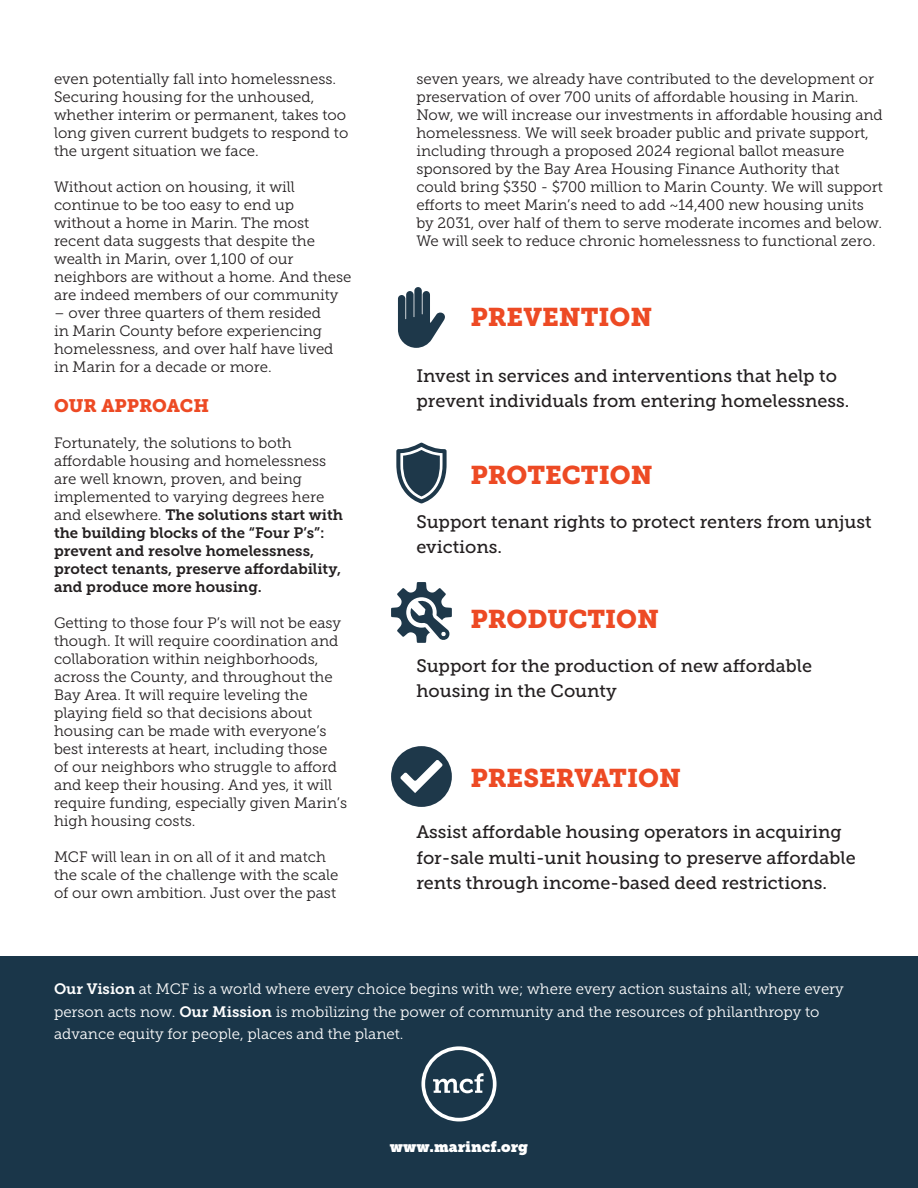
<style>
.page{position:relative;width:918px;height:1188px;background:#fff}
.page>*{position:absolute;margin:0;border:0;box-sizing:border-box;transform-origin:0 0}
.Paragraph_Style_2{font:25.5px "Museo Slab 900";color:#ed4a24}
.strategy_copy{font:18px/25.5px "Museo Slab 500";color:#231f20}
.t1{font:18px "Museo Slab 900";color:#ed4a24}
.ms_300_10pt{font:15px/18px "Museo Slab 300";color:#231f20}
.ms_300_10pt-2{font:15px/18px "Museo Slab 700";color:#231f20}
.t2{font:15px/22.5px "Museo Slab 300";color:#fff}
.t3{font:15px "Museo Slab";color:#fff}
.s1{font-family:"Museo Slab 300"}
.s2{font-family:"Museo Slab 700"}
</style>
<div class="page">
<svg style="left:398px;top:287px;width:47px;height:61px"></svg>
<svg style="left:396px;top:443px;width:51px;height:60px"></svg>
<svg style="left:391px;top:582px;width:61px;height:61px"></svg>
<svg style="left:391px;top:746px;width:61px;height:61px"></svg>
<div style="left:0;top:957px;width:918px;height:231px;background:#1a3649"></div>
<svg style="left:421px;top:1046px;width:76px;height:75px"></svg>
<p class="ms_300_10pt" style="left:54px;top:70px;width:296px">even potentially fall into homelessness.<br>Securing housing for the unhoused, whether interim or permanent, takes too long given current budgets to respond to the urgent situation we face.</p>
<p class="ms_300_10pt" style="left:54px;top:178px;width:299px">Without action on housing, it will continue to be too easy to end up without a home in Marin. The most recent data suggests that despite the wealth in Marin, over 1,100 of our neighbors are without a home. And these are indeed members of our community</p>
<p class="ms_300_10pt" style="left:54px;top:304px;width:281px">– over three quarters of them resided in Marin County before experiencing homelessness, and over half have lived in Marin for a decade or more.</p>
<p class="t1" style="left:54px;top:395px;width:157px">OUR APPROACH</p>
<p class="ms_300_10pt-2" style="left:54px;top:434px;width:291px"><span class="s1">Fortunately, the solutions to both affordable housing and homelessness are well known, proven, and being implemented to varying degrees here and elsewhere.</span> The solutions start with the building blocks of the “Four P’s”: prevent and resolve homelessness, protect tenants, preserve affordability, and produce more housing.</p>
<p class="ms_300_10pt" style="left:54px;top:614px;width:295px">Getting to those four P’s will not be easy though. It will require coordination and collaboration within neighborhoods, across the County, and throughout the Bay Area. It will require leveling the playing field so that decisions about housing can be made with everyone’s best interests at heart, including those<br>of our neighbors who struggle to afford and keep their housing. And yes, it will require funding, especially given Marin’s high housing costs.</p>
<p class="ms_300_10pt" style="left:54px;top:848px;width:286px">MCF will lean in on all of it and match the scale of the challenge with the scale of our own ambition. Just over the past</p>
<p class="ms_300_10pt" style="left:416px;top:70px;width:468px">seven years, we already have contributed to the development or preservation of over 700 units of affordable housing in Marin.<br>Now, we will increase our investments in affordable housing and homelessness. We will seek broader public and private support, including through a proposed 2024 regional ballot measure sponsored by the Bay Area Housing Finance Authority that could bring $350 - $700 million to Marin County. We will support efforts to meet Marin’s need to add ~14,400 new housing units by 2031, over half of them to serve moderate incomes and below.<br>We will seek to reduce chronic homelessness to functional zero.</p>
<p class="Paragraph_Style_2" style="left:470px;top:302px;width:184px">PREVENTION</p>
<p class="strategy_copy" style="left:416px;top:363px;width:435px">Invest in services and interventions that help to prevent individuals from entering homelessness.</p>
<p class="Paragraph_Style_2" style="left:470px;top:460px;width:184px">PROTECTION</p>
<p class="strategy_copy" style="left:416px;top:509px;width:457px">Support tenant rights to protect renters from unjust evictions.</p>
<p class="Paragraph_Style_2" style="left:470px;top:604px;width:190px">PRODUCTION</p>
<p class="strategy_copy" style="left:416px;top:653px;width:397px">Support for the production of new affordable housing in the County</p>
<p class="Paragraph_Style_2" style="left:470px;top:763px;width:212px">PRESERVATION</p>
<p class="strategy_copy" style="left:416px;top:819px;width:441px">Assist affordable housing operators in acquiring for-sale multi-unit housing to preserve affordable rents through income-based deed restrictions.</p>
<p class="t2" style="left:54px;top:978px;width:791px"><span class="s2">Our Vision</span> at MCF is a world where every choice begins with we; where every action sustains all; where every person acts now. <span class="s2">Our Mission</span> is mobilizing the power of community and the resources of philanthropy to advance equity for people, places and the planet.</p>
<p class="t3" style="left:390px;top:1138px;width:140px">www.marincf.org</p>
</div>
